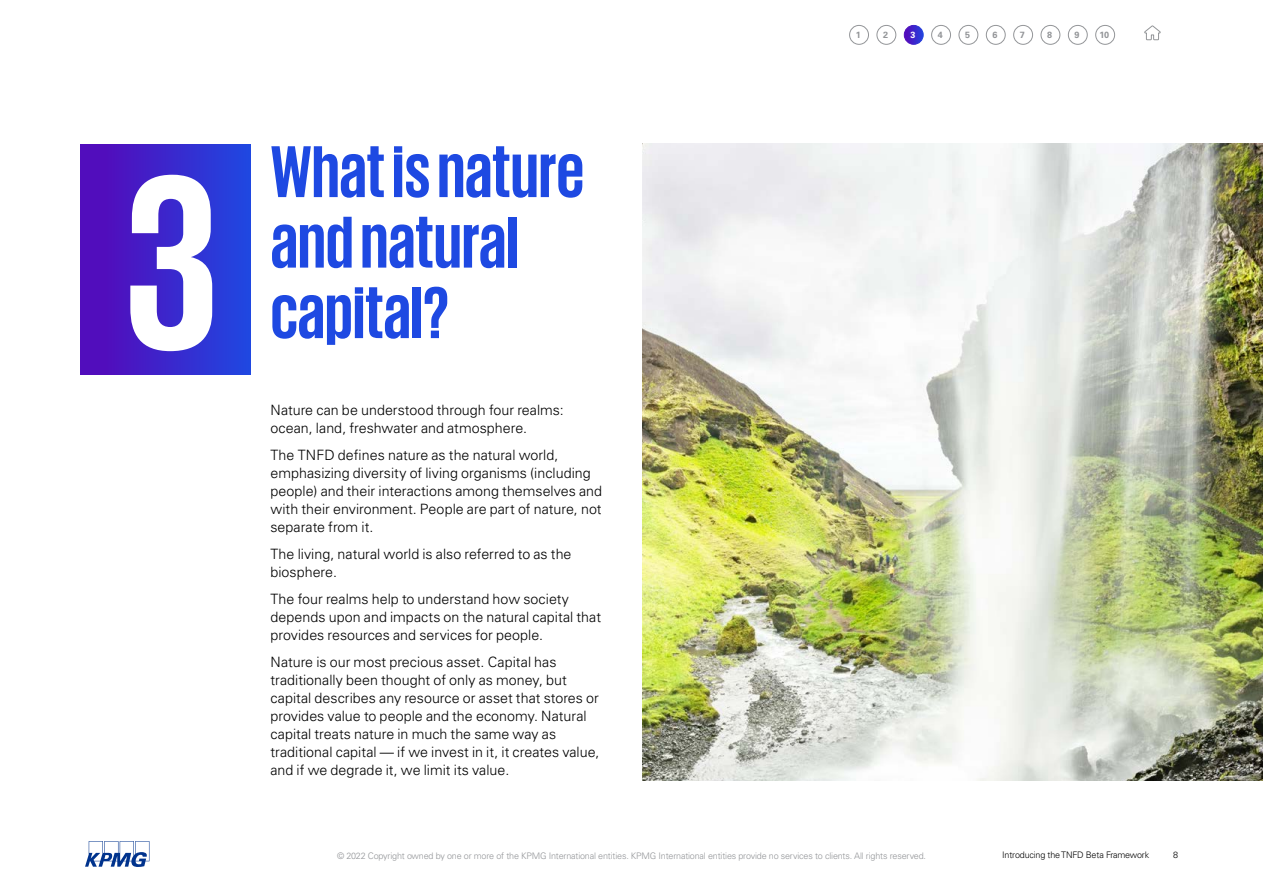
<style>
.page{position:relative;width:1263px;height:893px;background:#fff}
.page>*{position:absolute;margin:0;border:0;box-sizing:border-box;transform-origin:0 0}
.t1{font:700 254.25px "KPMG";color:#fff}
.t2{font:700 75px/70.5px "KPMG";color:#1e49e2}
.t3{font:300 14.25px/18px "Univers LT Std";color:#000}
.t4{font:300 9px "Univers LT Std";letter-spacing:-.02em;color:#939598}
.t5{font:300 9px "Univers LT Std";letter-spacing:-.02em;color:#000}
.t6{font:700 9px "Univers LT Std";color:#939598}
.t7{font:700 9px "Univers LT Std";color:#fff}
</style>
<div class="page">
<img style="left:642px;top:144px;width:621px;height:636px">
<div style="left:81px;top:144px;width:170px;height:230px;background:linear-gradient(to right,#5706b7,#2047e1)"></div>
<svg style="left:1144px;top:25px;width:17px;height:16px"></svg>
<div style="left:849px;top:25px;width:20px;height:20px;border:1px solid #939598;border-radius:50%"></div>
<div style="left:986px;top:25px;width:19px;height:20px;border:1px solid #939598;border-radius:50%"></div>
<div style="left:1041px;top:25px;width:19px;height:20px;border:1px solid #939598;border-radius:50%"></div>
<div style="left:876px;top:25px;width:20px;height:20px;border:1px solid #939598;border-radius:50%"></div>
<div style="left:1013px;top:25px;width:20px;height:20px;border:1px solid #939598;border-radius:50%"></div>
<div style="left:931px;top:25px;width:20px;height:20px;border:1px solid #939598;border-radius:50%"></div>
<div style="left:1068px;top:25px;width:20px;height:20px;border:1px solid #939598;border-radius:50%"></div>
<div style="left:958px;top:25px;width:20px;height:20px;border:1px solid #939598;border-radius:50%"></div>
<div style="left:1095px;top:25px;width:20px;height:20px;border:1px solid #939598;border-radius:50%"></div>
<svg style="left:904px;top:25px;width:19px;height:19px"></svg>
<div style="left:904px;top:25px;width:19px;height:20px;border:1px solid #fff;border-radius:50%"></div>
<svg style="left:85px;top:841px;width:64px;height:26px"></svg>
<h1 class="t1" style="left:125px;top:135px;width:96px">3</h1>
<h2 class="t2" style="left:270px;top:134px;width:315px">What is nature and natural capital?</h2>
<p class="t3" style="left:270px;top:401px;width:295px">Nature can be understood through four realms: ocean, land, freshwater and atmosphere.</p>
<p class="t3" style="left:270px;top:446px;width:333px">The TNFD defines nature as the natural world, emphasizing diversity of living organisms (including people) and their interactions among themselves and with their environment. People are part of nature, not separate from it.</p>
<p class="t3" style="left:270px;top:545px;width:303px">The living, natural world is also referred to as the biosphere.</p>
<p class="t3" style="left:270px;top:590px;width:332px">The four realms help to understand how society depends upon and impacts on the natural capital that provides resources and services for people.</p>
<p class="t3" style="left:270px;top:653px;width:330px">Nature is our most precious asset. Capital has traditionally been thought of only as money, but capital describes any resource or asset that stores or provides value to people and the economy. Natural capital treats nature in much the same way as traditional capital — if we invest in it, it creates value, and if we degrade it, we limit its value.</p>
<p class="t6" style="left:856px;top:30px;width:7px">1</p>
<p class="t6" style="left:883px;top:30px;width:7px">2</p>
<p class="t7" style="left:910px;top:30px;width:7px">3</p>
<p class="t6" style="left:938px;top:30px;width:7px">4</p>
<p class="t6" style="left:965px;top:30px;width:7px">5</p>
<p class="t6" style="left:992px;top:30px;width:7px">6</p>
<p class="t6" style="left:1020px;top:30px;width:7px">7</p>
<p class="t6" style="left:1047px;top:30px;width:7px">8</p>
<p class="t6" style="left:1074px;top:30px;width:7px">9</p>
<p class="t6" style="left:1099px;top:30px;width:11px">10</p>
<p class="t4" style="left:337px;top:850px;width:590px">© 2022 Copyright owned by one or more of the KPMG International entities. KPMG International entities provide no services to clients. All rights reserved.</p>
<p class="t5" style="left:1002px;top:849px;width:148px">Introducing the TNFD Beta Framework</p>
<p class="t5" style="left:1173px;top:849px;width:7px">8</p>
</div>
